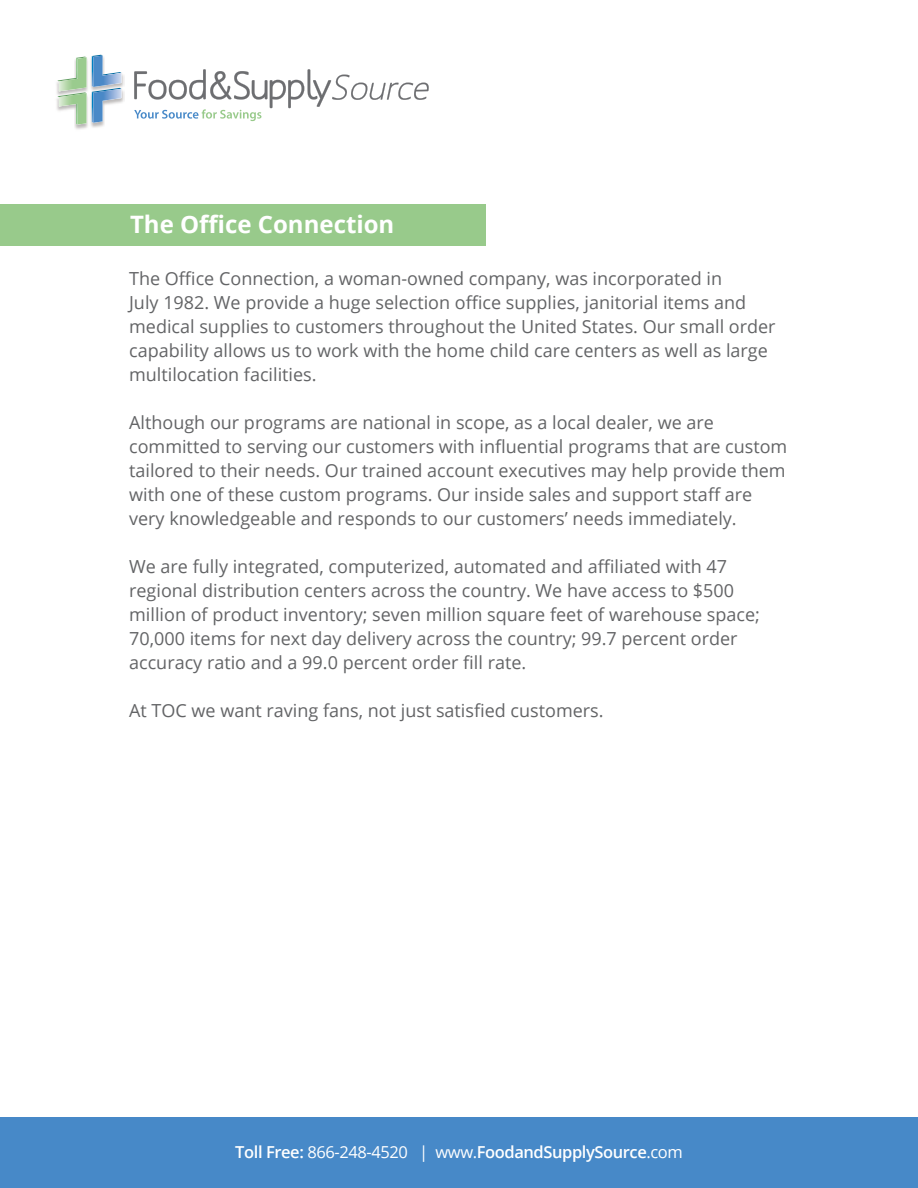
<style>
.page{position:relative;width:918px;height:1188px;background:#fff}
.page>*{position:absolute;margin:0;border:0;box-sizing:border-box;transform-origin:0 0}
.t1{font:700 24px "Open Sans";color:#fff}
.t2{font:18px/24px "Open Sans";color:#636466}
.t3{font:600 16.5px "Open Sans";letter-spacing:-.025em;color:#fff}
.s1{font-weight:400}
</style>
<div class="page">
<img style="left:56px;top:54px;width:69px;height:76px">
<svg style="left:57px;top:55px;width:64px;height:70px"></svg>
<img style="left:94px;top:93px;width:27px;height:30px">
<img style="left:93px;top:93px;width:1px;height:30px">
<img style="left:93px;top:89px;width:28px;height:4px">
<img style="left:59px;top:93px;width:28px;height:32px">
<img style="left:59px;top:57px;width:28px;height:34px">
<svg style="left:134px;top:69px;width:295px;height:52px"></svg>
<div style="left:0;top:1118px;width:918px;height:70px;background:#4789c8"></div>
<div style="left:0;top:204px;width:485px;height:41px;background:#98ca8b"></div>
<h1 class="t1" style="left:130px;top:207px;width:266px">The Office Connection</h1>
<p class="t2" style="left:129px;top:266px;width:648px">The Office Connection, a woman-owned company, was incorporated in<br>July 1982. We provide a huge selection office supplies, janitorial items and medical supplies to customers throughout the United States. Our small order capability allows us to work with the home child care centers as well as large multilocation facilities.</p>
<p class="t2" style="left:129px;top:410px;width:660px">Although our programs are national in scope, as a local dealer, we are committed to serving our customers with influential programs that are custom tailored to their needs. Our trained account executives may help provide them with one of these custom programs. Our inside sales and support staff are very knowledgeable and responds to our customers’ needs immediately.</p>
<p class="t2" style="left:129px;top:554px;width:632px">We are fully integrated, computerized, automated and affiliated with 47 regional distribution centers across the country. We have access to $500 million of product inventory; seven million square feet of warehouse space; 70,000 items for next day delivery across the country; 99.7 percent order accuracy ratio and a 99.0 percent order fill rate.</p>
<p class="t2" style="left:129px;top:698px;width:476px">At TOC we want raving fans, not just satisfied customers.</p>
<p class="t3" style="left:235px;top:1140px;width:449px">Toll Free: <span class="s1">866-248-4520 | www.</span>FoodandSupplySource<span class="s1">.com</span></p>
</div>
